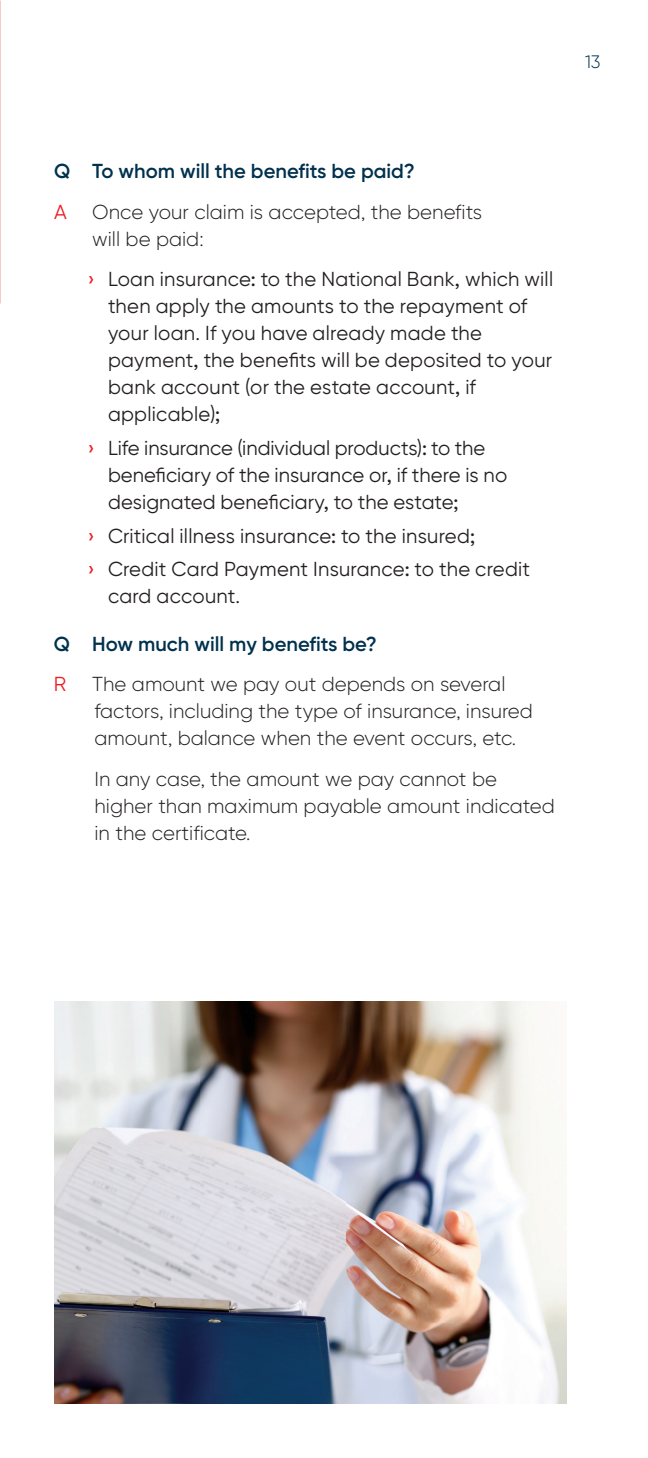
<style>
.page{position:relative;width:648px;height:1458px;background:#fff}
.page>*{position:absolute;margin:0;border:0;box-sizing:border-box;transform-origin:0 0}
.t1{font:20.25px/27px "Gilroy BN";letter-spacing:.01em;color:#231f20}
.t2{font:300 20.25px/27px "Gilroy BN";color:#231f20}
.t3{font:600 20.25px "Gilroy BN";color:#00314d}
.t4{font:20.25px "Gilroy BN";color:#ee1d23}
.t5{font:300 18px "Gilroy BN";color:#00314d}
.s1{font-weight:500;color:#ee1d23}
</style>
<div class="page">
<img style="left:54px;top:1002px;width:513px;height:402px">
<p class="t5" style="left:585px;top:51px;width:17px">13</p>
<p class="t3" style="left:54px;top:159px;width:363px">Q To whom will the benefits be paid?</p>
<p class="t4" style="left:54px;top:199px;width:14px">A</p>
<p class="t2" style="left:92px;top:198px;width:391px">Once your claim is accepted, the benefits will be paid:</p>
<p class="t1" style="left:108px;top:265px;width:447px;text-indent:-20px"><span class="s1">›</span> Loan insurance: to the National Bank, which will then apply the amounts to the repayment of your loan. If you have already made the payment, the benefits will be deposited to your bank account (or the estate account, if applicable);</p>
<p class="t1" style="left:108px;top:434px;width:401px;text-indent:-20px"><span class="s1">›</span> Life insurance (individual products): to the beneficiary of the insurance or, if there is no designated beneficiary, to the estate;</p>
<p class="t1" style="left:88px;top:518px;width:444px;line-height:33.8px"><span class="s1">›</span> Critical illness insurance: to the insured;<br><span class="s1">›</span> Credit Card Payment Insurance: to the credit</p>
<p class="t1" style="left:108px;top:583px;width:134px">card account.</p>
<p class="t3" style="left:54px;top:631px;width:324px">Q How much will my benefits be?</p>
<p class="t4" style="left:54px;top:672px;width:14px">R</p>
<p class="t2" style="left:92px;top:670px;width:442px">The amount we pay out depends on several factors, including the type of insurance, insured amount, balance when the event occurs, etc.</p>
<p class="t2" style="left:94px;top:765px;width:462px">In any case, the amount we pay cannot be higher than maximum payable amount indicated in the certificate.</p>
</div>
